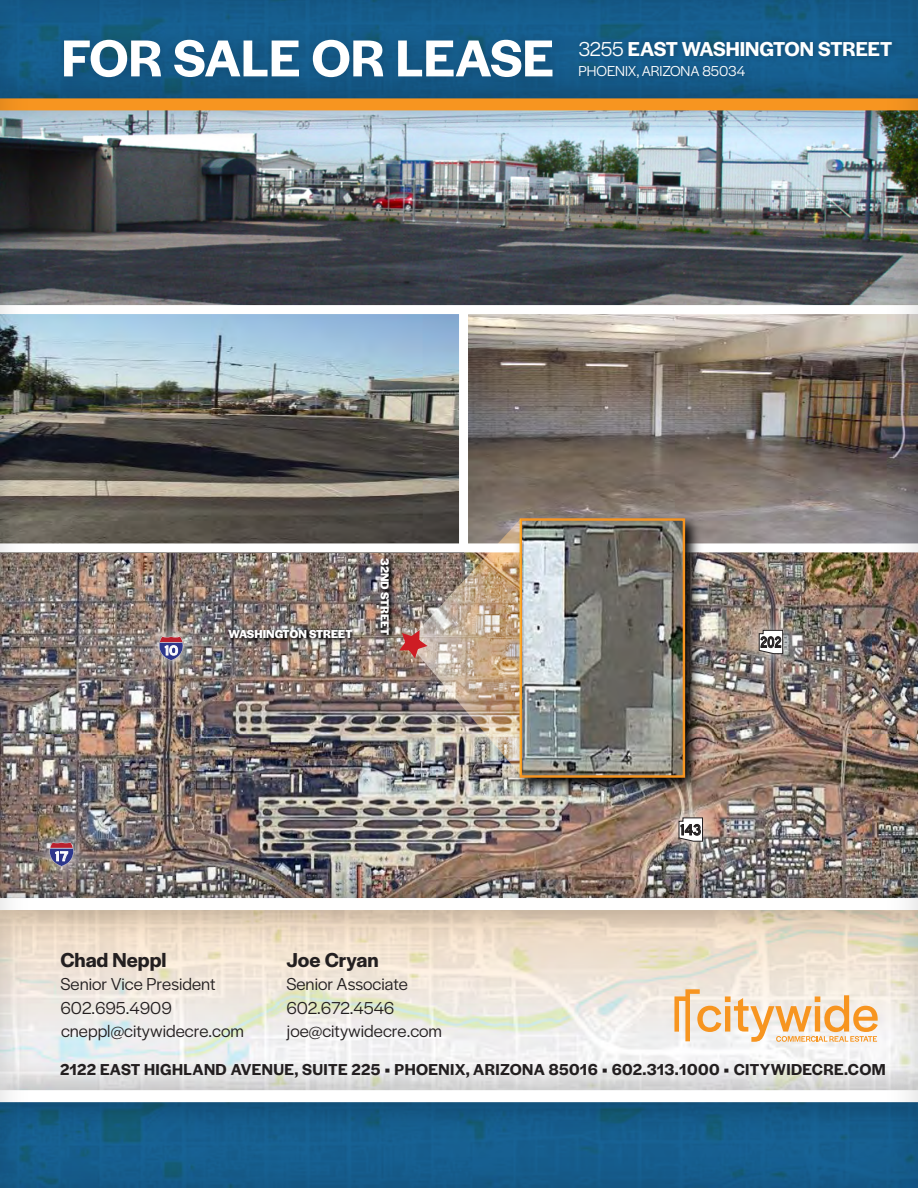
<style>
.page{position:relative;width:918px;height:1188px;background:#fff}
.page>*{position:absolute;margin:0;border:0;box-sizing:border-box;transform-origin:0 0}
.t1{font:600 54px "Halyard Display";color:#fff}
.t2{font:600 21px "Halyard Display";letter-spacing:-.005em;color:#fff}
.t3{font:600 21px "Halyard Display";color:#231f20}
.t4{font:18px/23.7px "Halyard Display";color:#231f20}
.t5{font:600 16.5px "Halyard Display";letter-spacing:.025em;color:#231f20}
.t6{font:15.6px "Highway Gothic";color:#231f20;scale:.79 1}
.t7{font:15.6px "Highway Gothic";color:#231f20;scale:.95 1}
.t8{font:15px "Halyard Display";color:#fff}
.t9{font:13.8px "Highway Gothic";color:#fff;scale:1.17 1}
.t10{font:700 12px "Halyard Display";color:#fff}
.s1{font-weight:400}
</style>
<div class="page">
<img style="left:0;top:0;width:918px;height:1188px">
<h1 class="t1" style="left:62px;top:20px;width:494px">FOR SALE OR LEASE</h1>
<p class="t2" style="left:578px;top:34px;width:315px"><span class="s1">3255</span> EAST WASHINGTON STREET</p>
<p class="t8" style="left:578px;top:61px;width:168px">PHOENIX, ARIZONA 85034</p>
<p class="t9" style="left:55px;top:849px;width:13px">17</p>
<p class="t9" style="left:164px;top:643px;width:14px">10</p>
<p class="t10" style="left:229px;top:626px;width:125px">WASHINGTON STREET</p>
<p class="t10" style="left:393px;top:558px;width:79px;rotate:90deg">32ND STREET</p>
<p class="t6" style="left:760px;top:634px;width:29px">202</p>
<p class="t7" style="left:680px;top:822px;width:24px">143</p>
<p class="t3" style="left:60px;top:945px;width:108px">Chad Neppl</p>
<p class="t4" style="left:60px;top:971px;width:185px">Senior Vice President<br>602.695.4909 cneppl@citywidecre.com</p>
<p class="t5" style="left:60px;top:1057px;width:827px">2122 EAST HIGHLAND AVENUE, SUITE 225 • PHOENIX, ARIZONA 85016 • 602.313.1000 • CITYWIDECRE.COM</p>
<p class="t3" style="left:286px;top:945px;width:94px">Joe Cryan</p>
<p class="t4" style="left:286px;top:971px;width:157px">Senior Associate<br>602.672.4546 joe@citywidecre.com</p>
</div>
